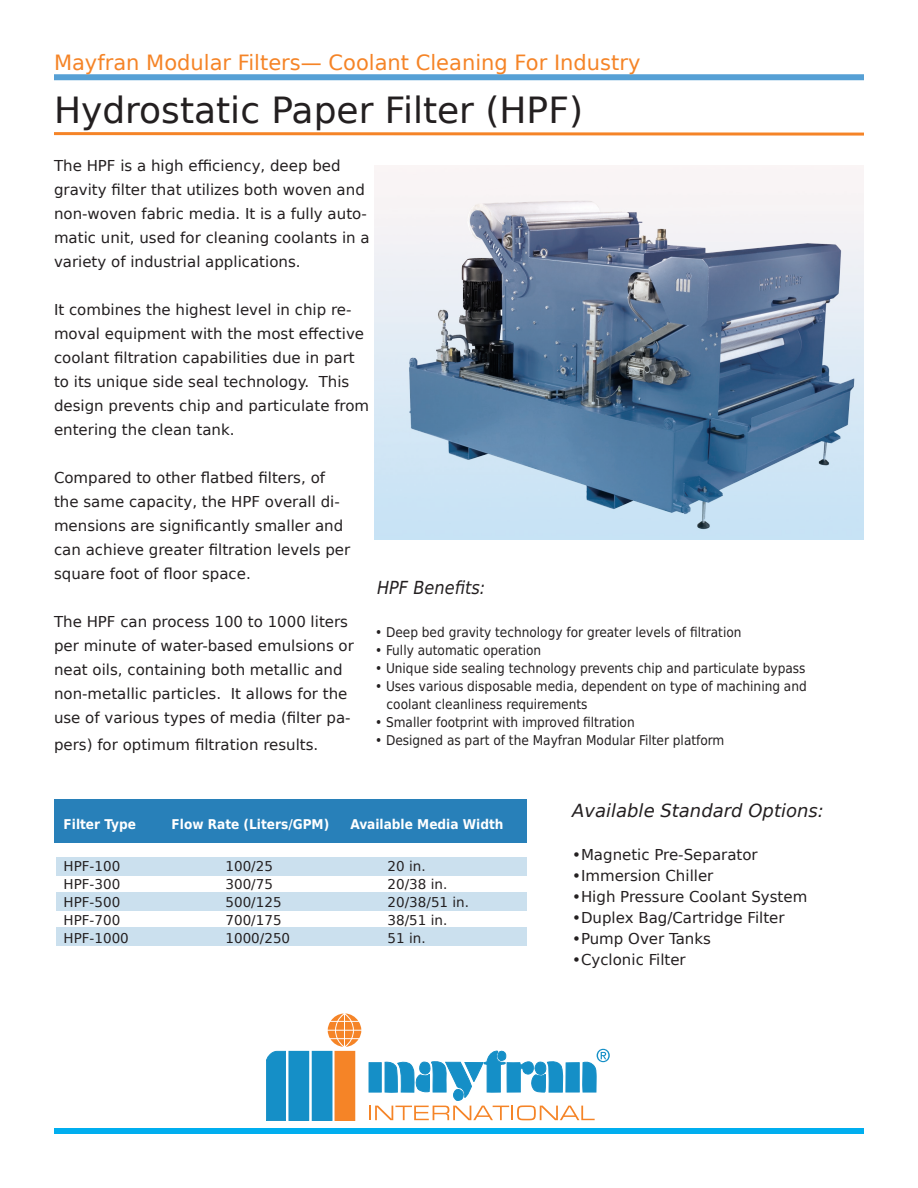
<style>
.page{position:relative;width:918px;height:1188px;background:#fff}
.page>*{position:absolute;margin:0;border:0;box-sizing:border-box;transform-origin:0 0}
.t1{font:36px "DejaVu Sans";color:#231f20}
.t2{font:21px "DejaVu Sans";color:#f58427}
.t3{font:italic 18px "DejaVu Sans";color:#231f20}
.t4{font:italic 18px "DejaVu Sans Condensed";color:#231f20}
.t5{font:15px/24px "DejaVu Sans";color:#231f20}
.t6{font:13.5px/18px "DejaVu Sans Condensed";color:#231f20}
.t7{font:13.5px "DejaVu Sans";color:#231f20}
.t8{font:700 13.5px "DejaVu Sans Condensed";color:#fff}
</style>
<div class="page">
<div style="left:54px;top:74px;width:810px;height:6px;background:#56a0d5"></div>
<svg style="left:54px;top:132px;width:810px;height:4px;background:#f7a25c"></svg>
<img style="left:374px;top:166px;width:490px;height:373px">
<div style="left:54px;top:1128px;width:810px;height:6px;background:#00aeef"></div>
<div style="left:335px;top:1051px;width:20px;height:69px;background:#f58427"></div>
<svg style="left:266px;top:1051px;width:20px;height:70px"></svg>
<div style="left:312px;top:1051px;width:20px;height:69px;background:#158fc7"></div>
<div style="left:289px;top:1051px;width:20px;height:69px;background:#158fc7"></div>
<svg style="left:328px;top:1013px;width:33px;height:34px"></svg>
<svg style="left:369px;top:1049px;width:241px;height:71px"></svg>
<div style="left:54px;top:800px;width:472px;height:43px;background:#2880b9"></div>
<div style="left:56px;top:858px;width:470px;height:18px;background:#cbe0ee"></div>
<div style="left:56px;top:892px;width:470px;height:19px;background:#cbe0ee"></div>
<div style="left:56px;top:927px;width:470px;height:19px;background:#cbe0ee"></div>
<p class="t2" style="left:54px;top:45px;width:588px">Mayfran Modular Filters— Coolant Cleaning For Industry</p>
<p class="t1" style="left:54px;top:81px;width:531px">Hydrostatic Paper Filter (HPF)</p>
<p class="t5" style="left:54px;top:153px;width:317px">The HPF is a high efficiency, deep bed gravity filter that utilizes both woven and non-woven fabric media. It is a fully auto&shy;matic unit, used for cleaning coolants in a variety of industrial applications.</p>
<p class="t5" style="left:54px;top:297px;width:317px">It combines the highest level in chip re&shy;moval equipment with the most effective coolant filtration capabilities due in part to its unique side seal technology. This design prevents chip and particulate from entering the clean tank.</p>
<p class="t5" style="left:54px;top:465px;width:298px">Compared to other flatbed filters, of the same capacity, the HPF overall di&shy;mensions are significantly smaller and can achieve greater filtration levels per square foot of floor space.</p>
<p class="t5" style="left:54px;top:609px;width:301px">The HPF can process 100 to 1000 liters per minute of water-based emulsions or neat oils, containing both metallic and non-metallic particles. It allows for the use of various types of media (filter pa-</p>
<p class="t5" style="left:54px;top:732px;width:266px">pers) for optimum filtration results.</p>
<p class="t4" style="left:377px;top:575px;width:110px">HPF Benefits:</p>
<p class="t6" style="left:375px;top:623px;width:368px">• Deep bed gravity technology for greater levels of filtration</p>
<p class="t6" style="left:375px;top:641px;width:168px">• Fully automatic operation</p>
<p class="t6" style="left:375px;top:659px;width:432px">• Unique side sealing technology prevents chip and particulate bypass</p>
<p class="t6" style="left:387px;top:677px;width:422px;text-indent:-12px">• Uses various disposable media, dependent on type of machining and coolant cleanliness requirements</p>
<p class="t6" style="left:375px;top:713px;width:261px">• Smaller footprint with improved filtration</p>
<p class="t6" style="left:375px;top:731px;width:351px">• Designed as part of the Mayfran Modular Filter platform</p>
<p class="t8" style="left:64px;top:813px;width:74px">Filter Type</p>
<p class="t8" style="left:172px;top:813px;width:159px">Flow Rate (Liters/GPM)</p>
<p class="t8" style="left:350px;top:813px;width:155px">Available Media Width</p>
<p class="t7" style="left:64px;top:855px;width:58px">HPF-100</p>
<p class="t7" style="left:226px;top:855px;width:49px">100/25</p>
<p class="t7" style="left:388px;top:855px;width:40px">20 in.</p>
<p class="t7" style="left:64px;top:873px;width:58px">HPF-300</p>
<p class="t7" style="left:226px;top:873px;width:49px">300/75</p>
<p class="t7" style="left:388px;top:873px;width:61px">20/38 in.</p>
<p class="t7" style="left:64px;top:891px;width:58px">HPF-500</p>
<p class="t7" style="left:226px;top:891px;width:58px">500/125</p>
<p class="t7" style="left:388px;top:891px;width:83px">20/38/51 in.</p>
<p class="t7" style="left:64px;top:909px;width:58px">HPF-700</p>
<p class="t7" style="left:226px;top:909px;width:58px">700/175</p>
<p class="t7" style="left:388px;top:909px;width:61px">38/51 in.</p>
<p class="t7" style="left:64px;top:927px;width:67px">HPF-1000</p>
<p class="t7" style="left:226px;top:927px;width:66px">1000/250</p>
<p class="t7" style="left:388px;top:927px;width:40px">51 in.</p>
<p class="t3" style="left:572px;top:798px;width:253px">Available Standard Options:</p>
<p class="t5" style="left:572px;top:841px;width:187px">•Magnetic Pre-Separator</p>
<p class="t5" style="left:572px;top:862px;width:143px">•Immersion Chiller</p>
<p class="t5" style="left:572px;top:883px;width:237px">•High Pressure Coolant System</p>
<p class="t5" style="left:572px;top:904px;width:214px">•Duplex Bag/Cartridge Filter</p>
<p class="t5" style="left:572px;top:925px;width:140px">•Pump Over Tanks</p>
<p class="t5" style="left:572px;top:946px;width:115px">•Cyclonic Filter</p>
</div>
